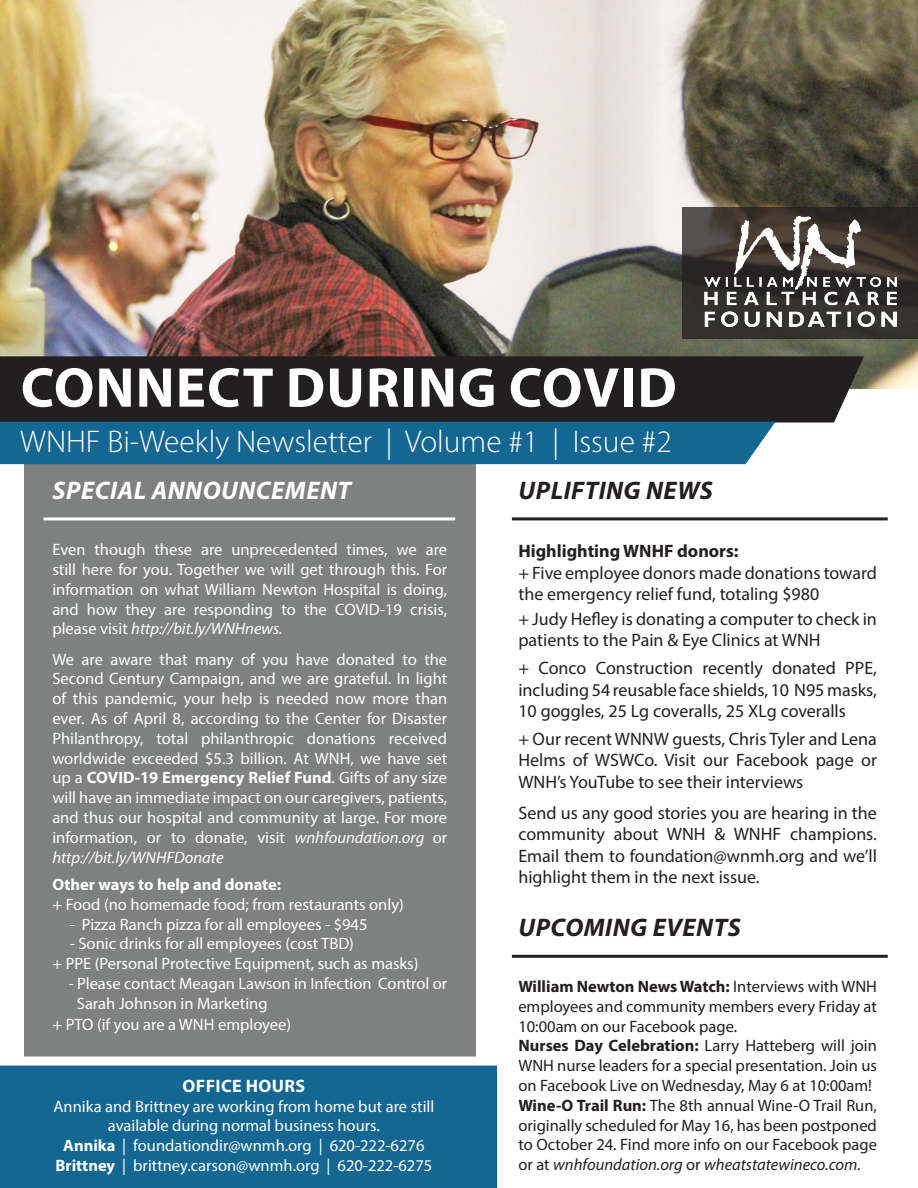
<style>
.page{position:relative;width:918px;height:1188px;background:#fff}
.page>*{position:absolute;margin:0;border:0;box-sizing:border-box;transform-origin:0 0}
.t1{font:700 56.55px "Myriad Pro";letter-spacing:.02em;color:#fff}
.t2{font:300 31.5px "Myriad Pro";color:#fff}
.t3{font:italic 700 25.5px "Myriad Pro";letter-spacing:.02em;color:#231f20}
.t4{font:italic 700 25.5px "Myriad Pro";letter-spacing:.02em;color:#fff}
.t5{font:18px/21.6px "Myriad Pro";color:#231f20;text-align:justify}
.t6{font:700 18px "Myriad Pro";color:#231f20}
.t7{font:700 18px "Myriad Pro";letter-spacing:.02em;color:#fff}
.t8{font:16.5px/19.8px "Myriad Pro";color:#fff;text-align:justify}
.t9{font:16.5px/19.8px "Myriad Pro";color:#231f20;text-align:justify}
.t10{font:700 16.5px "Myriad Pro";color:#fff}
.s1{font-style:italic}
.s2{font-weight:700}
</style>
<div class="page">
<div style="left:24px;top:445px;width:452px;height:707px;background:#7f8080"></div>
<img style="left:0;top:0;width:918px;height:388px">
<div style="left:0;top:356px;width:864px;height:67px;background:#231f20"></div>
<div style="left:0;top:422px;width:776px;height:42px;background:#146693"></div>
<svg style="left:682px;top:208px;width:236px;height:131px;background:#383430"></svg>
<img style="left:705px;top:217px;width:192px;height:109px">
<hr style="left:44px;top:517px;width:411px;height:3px;background:#fff">
<hr style="left:512px;top:517px;width:376px;height:3px;background:#231f20">
<div style="left:0;top:1057px;width:498px;height:131px;background:#146693"></div>
<hr style="left:512px;top:955px;width:376px;height:3px;background:#231f20">
<p class="t1" style="left:21px;top:351px;width:658px">CONNECT DURING COVID</p>
<p class="t2" style="left:20px;top:422px;width:653px">WNHF Bi-Weekly Newsletter | Volume #1 | Issue #2</p>
<p class="t4" style="left:53px;top:474px;width:300px">SPECIAL ANNOUNCEMENT</p>
<p class="t3" style="left:519px;top:474px;width:196px">UPLIFTING NEWS</p>
<p class="t8" style="left:52px;top:539px;width:396px">Even though these are unprecedented times, we are still here for you. Together we will get through this. For information on what William Newton Hospital is doing, and how they are responding to the COVID-19 crisis, please visit <span class="s1">http://bit.ly/WNHnews.</span></p>
<p class="t8" style="left:52px;top:649px;width:396px">We are aware that many of you have donated to the Second Century Campaign, and we are grateful. In light of this pandemic, your help is needed now more than ever. As of April 8, according to the Center for Disaster Philanthropy, total philanthropic donations received worldwide exceeded $5.3 billion. At WNH, we have set up a <span class="s2">COVID-19 Emergency Relief Fund</span>. Gifts of any size will have an immediate impact on our caregivers, patients, and thus our hospital and community at large. For more information, or to donate, visit <span class="s1">wnhfoundation.org</span> or <span class="s1">http://bit.ly/WNHFDonate</span></p>
<p class="t10" style="left:52px;top:874px;width:230px">Other ways to help and donate:</p>
<p class="t8" style="left:52px;top:894px;width:353px">+ Food (no homemade food; from restaurants only)</p>
<p class="t8" style="left:70px;top:914px;width:299px">- Pizza Ranch pizza for all employees - $945</p>
<p class="t8" style="left:70px;top:934px;width:286px">- Sonic drinks for all employees (cost TBD)</p>
<p class="t8" style="left:52px;top:953px;width:368px">+ PPE (Personal Protective Equipment, such as masks)</p>
<p class="t8" style="left:69px;top:973px;width:380px">- Please contact Meagan Lawson in Infection Control or</p>
<p class="t8" style="left:77px;top:993px;width:192px">Sarah Johnson in Marketing</p>
<p class="t8" style="left:52px;top:1015px;width:240px">+ PTO (if you are a WNH employee)</p>
<p class="t7" style="left:183px;top:1074px;width:124px">OFFICE HOURS</p>
<p class="t8" style="left:53px;top:1096px;width:382px;text-align:center">Annika and Brittney are working from home but are still available during normal business hours.</p>
<p class="t8" style="left:63px;top:1136px;width:363px"><span class="s2">Annika</span> | foundationdir@wnmh.org | 620-222-6276</p>
<p class="t8" style="left:55px;top:1155px;width:378px"><span class="s2">Brittney</span> | brittney.carson@wnmh.org | 620-222-6275</p>
<p class="t6" style="left:518px;top:539px;width:222px">Highlighting WNHF donors:</p>
<p class="t5" style="left:518px;top:561px;width:360px">+ Five employee donors made donations toward the emergency relief fund, totaling $980</p>
<p class="t5" style="left:518px;top:608px;width:360px">+ Judy Hefley is donating a computer to check in patients to the Pain &amp; Eye Clinics at WNH</p>
<p class="t5" style="left:518px;top:657px;width:360px">+ Conco Construction recently donated PPE, including 54 reusable face shields, 10 N95 masks, 10 goggles, 25 Lg coveralls, 25 XLg coveralls</p>
<p class="t5" style="left:518px;top:728px;width:360px">+ Our recent WNNW guests, Chris Tyler and Lena Helms of WSWCo. Visit our Facebook page or WNH’s YouTube to see their interviews</p>
<p class="t5" style="left:518px;top:801px;width:360px">Send us any good stories you are hearing in the community about WNH &amp; WNHF champions.<br>Email them to foundation@wnmh.org and we’ll highlight them in the next issue.</p>
<p class="t3" style="left:519px;top:910px;width:224px">UPCOMING EVENTS</p>
<p class="t9" style="left:518px;top:976px;width:360px"><span class="s2">William Newton News Watch:</span> Interviews with WNH employees and community members every Friday at 10:00am on our Facebook page.</p>
<p class="t9" style="left:518px;top:1036px;width:360px"><span class="s2">Nurses Day Celebration:</span> Larry Hatteberg will join WNH nurse leaders for a special presentation. Join us on Facebook Live on Wednesday, May 6 at 10:00am!</p>
<p class="t9" style="left:518px;top:1095px;width:360px"><span class="s2">Wine-O Trail Run:</span> The 8th annual Wine-O Trail Run, originally scheduled for May 16, has been postponed to October 24. Find more info on our Facebook page or at <span class="s1">wnhfoundation.org</span> or <span class="s1">wheatstatewineco.com.</span></p>
</div>
